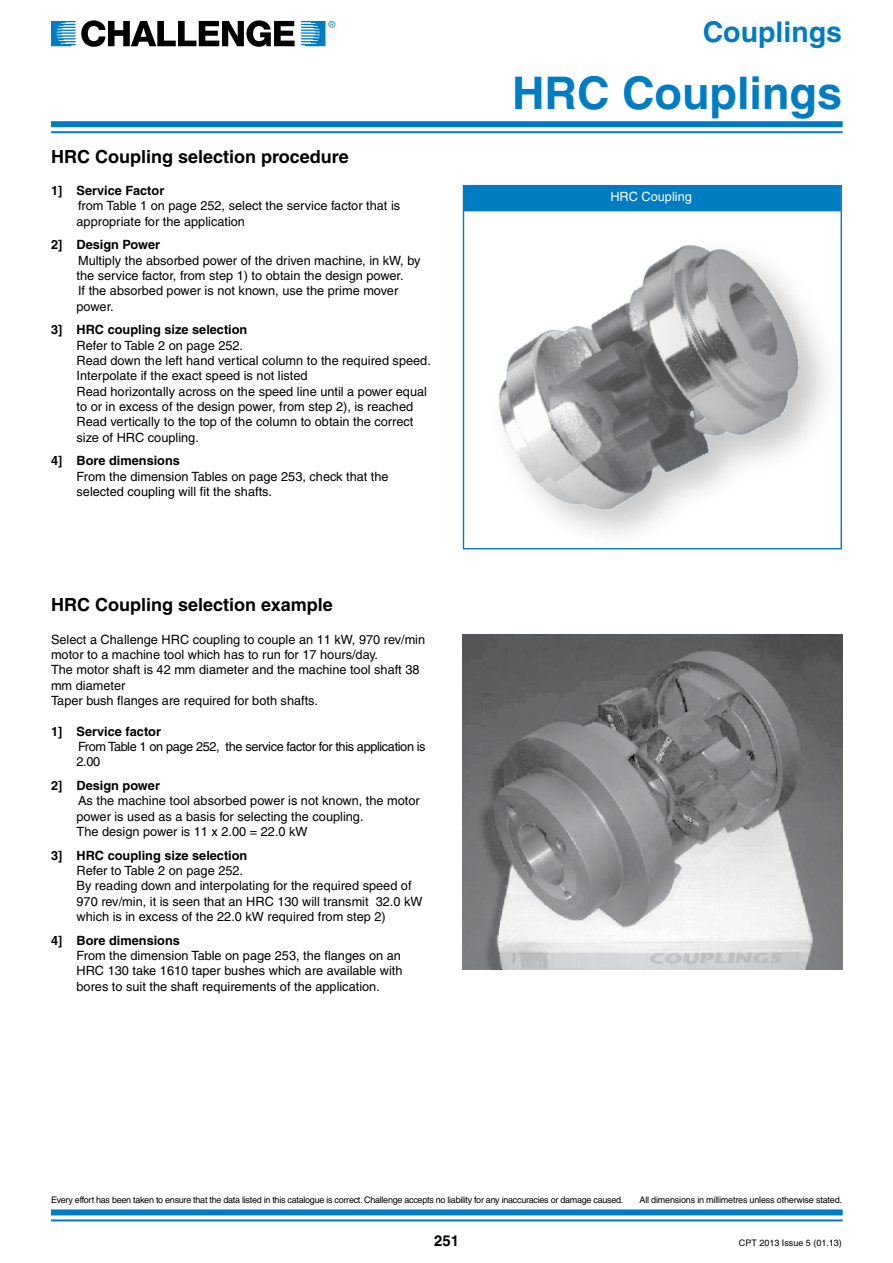
<style>
.page{position:relative;width:893px;height:1263px;background:#fff}
.page>*{position:absolute;margin:0;border:0;box-sizing:border-box;transform-origin:0 0}
.t1{font:700 45px "Helvetica";color:#007cc3}
.t2{font:700 28.5px "Helvetica";color:#007cc3}
.t3{font:700 18px "Helvetica";color:#000}
.t4{font:700 15px "Helvetica";color:#000}
.t5{font:12.75px/15.3px "Helvetica";color:#000}
.t6{font:12.75px/15.3px "Helvetica";letter-spacing:-.03em;color:#000}
.t7{font:12.75px "Helvetica";color:#fff}
.t8{font:9px "Helvetica";letter-spacing:-.03em;color:#000}
.t9{font:9px "Helvetica";color:#000}
.s1{font-weight:700}
</style>
<div class="page">
<div style="left:51px;top:121px;width:792px;height:6px;background:#007cc3"></div>
<hr style="left:51px;top:131px;width:792px;height:2px;background:#007cc3">
<div style="left:51px;top:1209px;width:792px;height:6px;background:#007cc3"></div>
<hr style="left:51px;top:1219px;width:792px;height:2px;background:#007cc3">
<svg style="left:51px;top:20px;width:284px;height:27px"></svg>
<img style="left:463px;top:634px;width:379px;height:335px">
<img style="left:462px;top:186px;width:380px;height:364px">
<div style="left:463px;top:185px;width:378px;height:26px;background:#007cc3"></div>
<p class="t3" style="left:51px;top:145px;width:299px">HRC Coupling selection procedure</p>
<p class="t5" style="left:77px;top:183px;width:325px;text-indent:-26px"><span class="s1">1] Service Factor<br></span>from Table 1 on page 252, select the service factor that is appropriate for the application</p>
<p class="t5" style="left:77px;top:237px;width:345px;text-indent:-26px"><span class="s1">2] Design Power<br></span>Multiply the absorbed power of the driven machine, in kW, by the service factor, from step 1) to obtain the design power.<br>If the absorbed power is not known, use the prime mover power.</p>
<p class="t5" style="left:77px;top:322px;width:356px;text-indent:-26px"><span class="s1">3] HRC coupling size selection<br></span>Refer to Table 2 on page 252.<br>Read down the left hand vertical column to the required speed.<br>Interpolate if the exact speed is not listed<br>Read horizontally across on the speed line until a power equal to or in excess of the design power, from step 2), is reached Read vertically to the top of the column to obtain the correct size of HRC coupling.</p>
<p class="t5" style="left:77px;top:453px;width:314px;text-indent:-26px"><span class="s1">4] Bore dimensions<br></span>From the dimension Tables on page 253, check that the selected coupling will fit the shafts.</p>
<p class="t3" style="left:51px;top:594px;width:283px">HRC Coupling selection example</p>
<p class="t5" style="left:51px;top:631px;width:376px">Select a Challenge HRC coupling to couple an 11 kW, 970 rev/min motor to a machine tool which has to run for 17 hours/day.<br>The motor shaft is 42 mm diameter and the machine tool shaft 38 mm diameter<br>Taper bush flanges are required for both shafts.</p>
<p class="t6" style="left:77px;top:723px;width:351px;text-indent:-26px"><span class="s1">1] Service factor<br></span>From Table 1 on page 252, the service factor for this application is<br>2.00</p>
<p class="t5" style="left:77px;top:778px;width:345px;text-indent:-26px"><span class="s1">2] Design power<br></span>As the machine tool absorbed power is not known, the motor power is used as a basis for selecting the coupling.<br>The design power is 11 x 2.00 = 22.0 kW</p>
<p class="t5" style="left:77px;top:847px;width:347px;text-indent:-26px"><span class="s1">3] HRC coupling size selection<br></span>Refer to Table 2 on page 252.<br>By reading down and interpolating for the required speed of 970 rev/min, it is seen that an HRC 130 will transmit 32.0 kW which is in excess of the 22.0 kW required from step 2)</p>
<p class="t5" style="left:77px;top:932px;width:328px;text-indent:-26px"><span class="s1">4] Bore dimensions<br></span>From the dimension Table on page 253, the flanges on an HRC 130 take 1610 taper bushes which are available with bores to suit the shaft requirements of the application.</p>
<p class="t2" style="left:703px;top:15px;width:141px">Couplings</p>
<p class="t1" style="left:512px;top:66px;width:331px">HRC Couplings</p>
<p class="t7" style="left:610px;top:190px;width:83px">HRC Coupling</p>
<p class="t8" style="left:51px;top:1194px;width:574px">Every effort has been taken to ensure that the data listed in this catalogue is correct. Challenge accepts no liability for any inaccuracies or damage caused.</p>
<p class="t8" style="left:639px;top:1194px;width:204px">All dimensions in millimetres unless otherwise stated.</p>
<p class="t4" style="left:434px;top:1232px;width:27px">251</p>
<p class="t9" style="left:739px;top:1237px;width:105px">CPT 2013 Issue 5 (01.13)</p>
</div>
